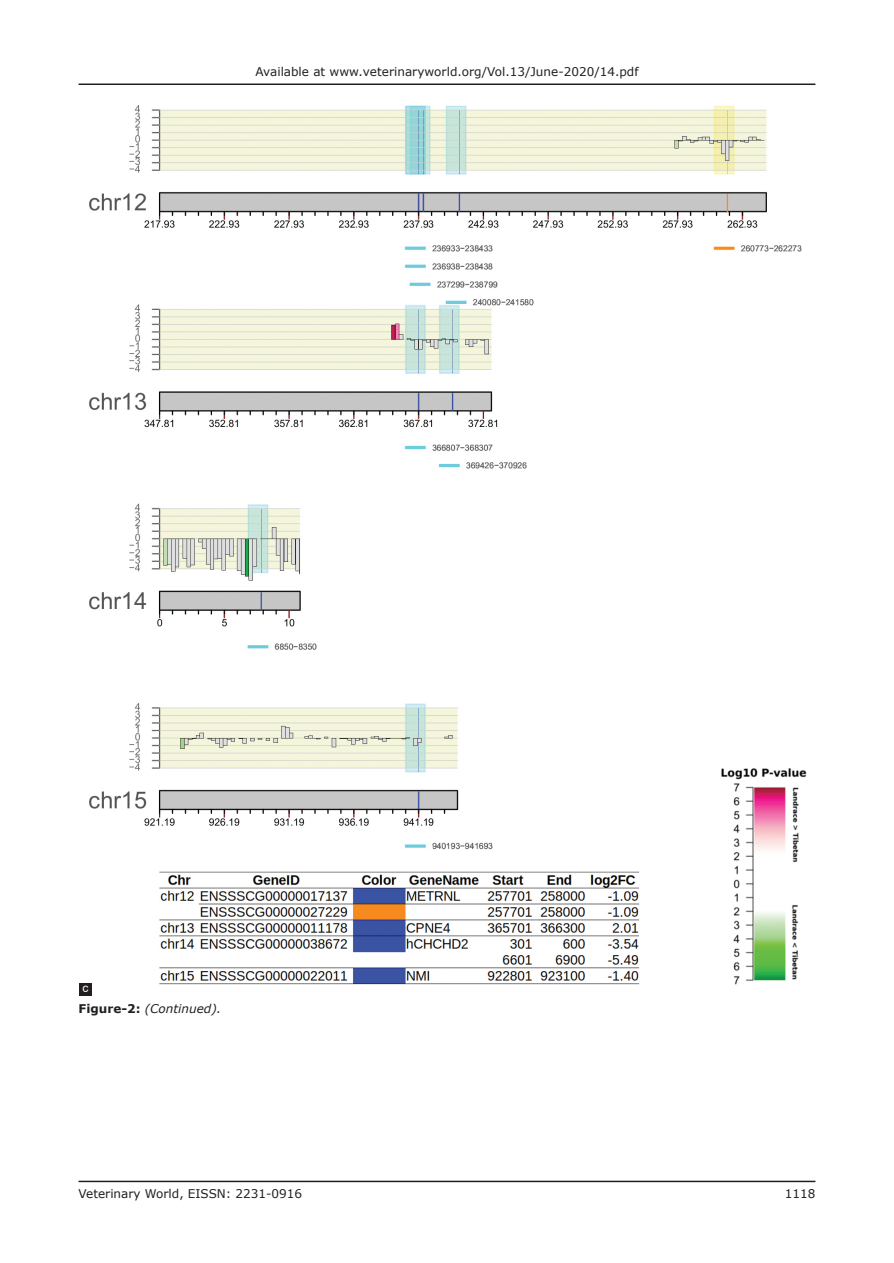
<style>
.page{position:relative;width:894px;height:1263px;background:#fff}
.page>*{position:absolute;margin:0;border:0;box-sizing:border-box;transform-origin:0 0}
.t1{font:12px "Verdana";color:#231f20}
.FGC{font:italic 12px "Verdana";color:#231f20}
.LABEL{font:12px "Arial";color:#fff}
.s1{font-weight:700;font-style:normal}
</style>
<div class="page">
<hr style="left:78px;top:1180px;width:737px;height:2px;background:#231f20">
<hr style="left:78px;top:83px;width:737px;height:2px;background:#231f20">
<img style="left:89px;top:105px;width:718px;height:880px">
<div style="left:79px;top:982px;width:13px;height:13px;background:#231f20"></div>
<p class="t1" style="left:255px;top:64px;width:384px">Available at www.veterinaryworld.org/Vol.13/June-2020/14.pdf</p>
<p class="LABEL" style="left:83px;top:979px;width:7px">c</p>
<p class="FGC" style="left:78px;top:1000px;width:144px"><span class="s1">Figure-2:</span> (Continued).</p>
<p class="t1" style="left:78px;top:1185px;width:225px">Veterinary World, EISSN: 2231-0916</p>
<p class="t1" style="left:784px;top:1185px;width:32px">1118</p>
</div>
